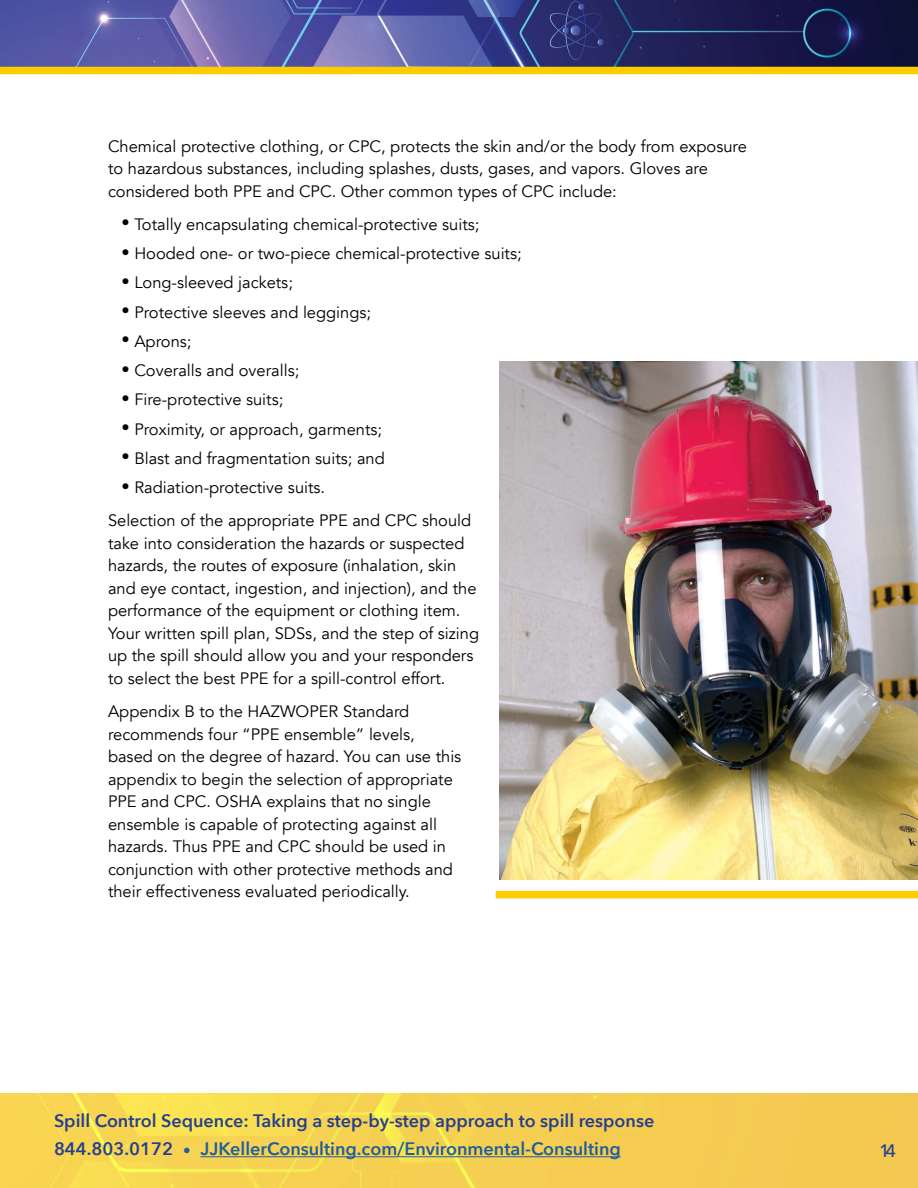
<style>
.page{position:relative;width:918px;height:1188px;background:#fff}
.page>*{position:absolute;margin:0;border:0;box-sizing:border-box;transform-origin:0 0}
.t1{font:600 18px/28.5px "Avenir Next";color:#25408f}
.t2{font:500 18px "Avenir Next";color:#25408f}
.t3{font:16.5px/22.5px "Avenir";color:#000}
.s1{font-family:"Minion Pro";font-weight:400;font-size:21px;color:#215e9e}
.s2{color:#215e9e}
</style>
<div class="page">
<img style="left:0;top:1094px;width:918px;height:94px">
<img style="left:0;top:0;width:918px;height:67px">
<div style="left:0;top:67px;width:918px;height:7px;background:#fecd00"></div>
<img style="left:500px;top:362px;width:418px;height:518px">
<div style="left:496px;top:891px;width:422px;height:7px;background:#fecd00"></div>
<hr style="left:200px;top:1156px;width:421px;height:1px;background:#215e9e">
<p class="t3" style="left:108px;top:135px;width:640px">Chemical protective clothing, or CPC, protects the skin and/or the body from exposure to hazardous substances, including splashes, dusts, gases, and vapors. Gloves are considered both PPE and CPC. Other common types of CPC include:</p>
<p class="t3" style="left:121px;top:213px;width:360px">• Totally encapsulating chemical-protective suits;</p>
<p class="t3" style="left:121px;top:242px;width:402px">• Hooded one- or two-piece chemical-protective suits;</p>
<p class="t3" style="left:121px;top:272px;width:173px">• Long-sleeved jackets;</p>
<p class="t3" style="left:121px;top:301px;width:251px">• Protective sleeves and leggings;</p>
<p class="t3" style="left:121px;top:330px;width:71px">• Aprons;</p>
<p class="t3" style="left:121px;top:359px;width:179px">• Coveralls and overalls;</p>
<p class="t3" style="left:121px;top:389px;width:163px">• Fire-protective suits;</p>
<p class="t3" style="left:121px;top:418px;width:262px">• Proximity, or approach, garments;</p>
<p class="t3" style="left:121px;top:447px;width:265px">• Blast and fragmentation suits; and</p>
<p class="t3" style="left:108px;top:471px;width:365px;line-height:33.3px;text-indent:13px">• Radiation-protective suits.<br>Selection of the appropriate PPE and CPC should</p>
<p class="t3" style="left:108px;top:532px;width:373px">take into consideration the hazards or suspected hazards, the routes of exposure (inhalation, skin and eye contact, ingestion, and injection), and the performance of the equipment or clothing item.<br>Your written spill plan, SDSs, and the step of sizing up the spill should allow you and your responders to select the best PPE for a spill-control effort.</p>
<p class="t3" style="left:108px;top:701px;width:355px">Appendix B to the HAZWOPER Standard recommends four “PPE ensemble” levels, based on the degree of hazard. You can use this appendix to begin the selection of appropriate PPE and CPC. OSHA explains that no single ensemble is capable of protecting against all hazards. Thus PPE and CPC should be used in conjunction with other protective methods and their effectiveness evaluated periodically.</p>
<p class="t1" style="left:54px;top:1106px;width:602px">Spill Control Sequence: Taking a step-by-step approach to spill response<br>844.803.0172 <span class="s1">•</span> <span class="s2">JJKellerConsulting.com/Environmental-Consulting</span></p>
<p class="t2" style="left:879px;top:1135px;width:19px">14</p>
</div>
